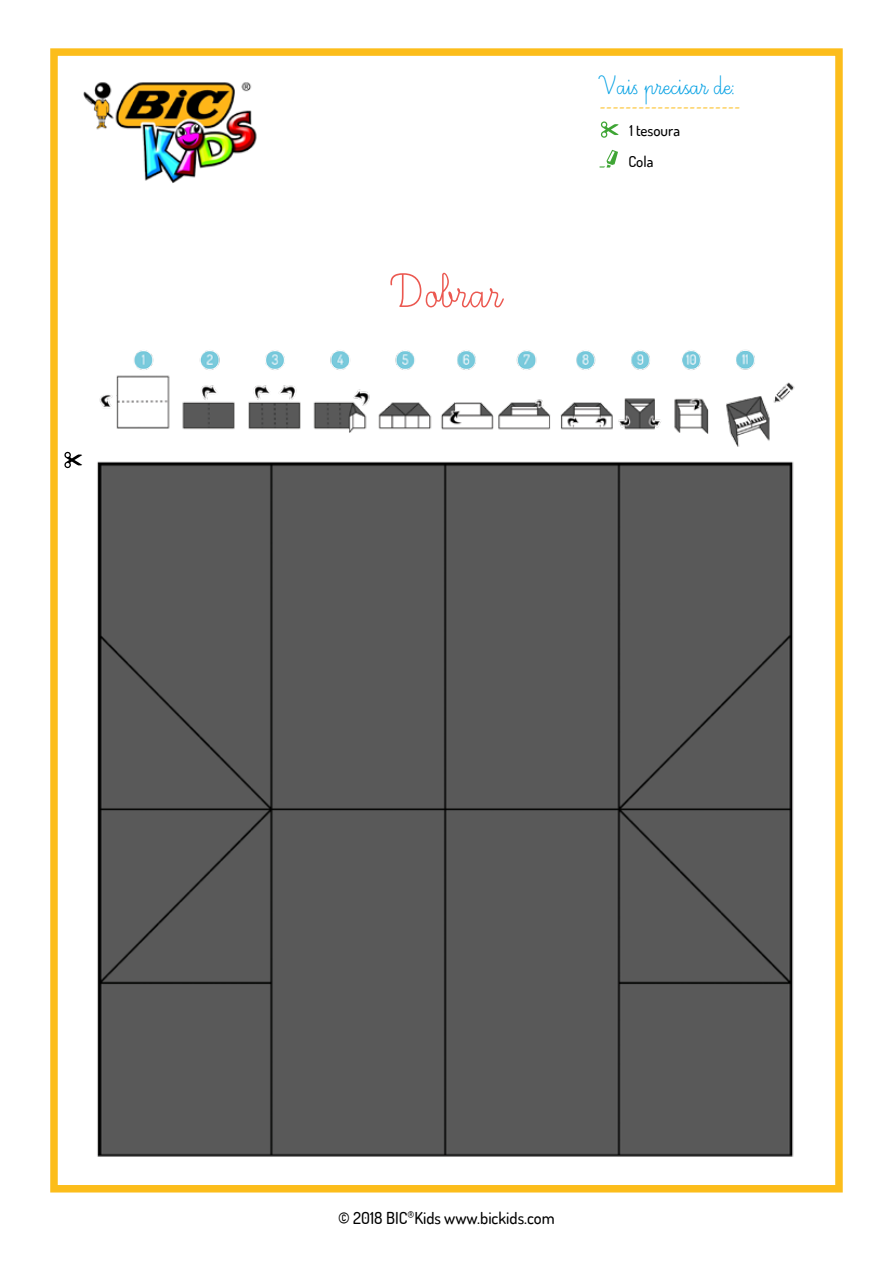
<style>
.page{position:relative;width:893px;height:1263px;background:#fff}
.page>*{position:absolute;margin:0;border:0;box-sizing:border-box;transform-origin:0 0}
.t1{font:60px "Ecriture A Romain Orne";color:#eb5850}
.t2{font:33px "Ecriture A Romain Orne";color:#009fe3}
.t3{font:18px "Minion Pro";color:#fcbd1b}
.t4{font:500 16.5px "Dosis";color:#000}
.t5{font:500 15px "Dosis";color:#000}
</style>
<div class="page">
<div style="left:50px;top:48px;width:793px;height:1144px;border:8px solid #fcbd1b"></div>
<img style="left:83px;top:82px;width:174px;height:101px">
<svg style="left:600px;top:121px;width:19px;height:17px"></svg>
<svg style="left:600px;top:150px;width:18px;height:18px"></svg>
<div style="left:97px;top:477px;width:697px;height:680px;background:#595959"></div>
<svg style="left:64px;top:452px;width:18px;height:16px"></svg>
<img style="left:97px;top:350px;width:698px;height:127px">
<h1 class="t1" style="left:392px;top:262px;width:111px">Dobrar</h1>
<h2 class="t2" style="left:600px;top:69px;width:137px">Vais precisar de:</h2>
<p class="t3" style="left:600px;top:94px;width:142px">----------------------</p>
<p class="t5" style="left:629px;top:121px;width:52px">1 tesoura</p>
<p class="t5" style="left:628px;top:152px;width:27px">Cola</p>
<p class="t4" style="left:338px;top:1207px;width:218px">© 2018 BIC<sup>®</sup>Kids www.bickids.com</p>
</div>
